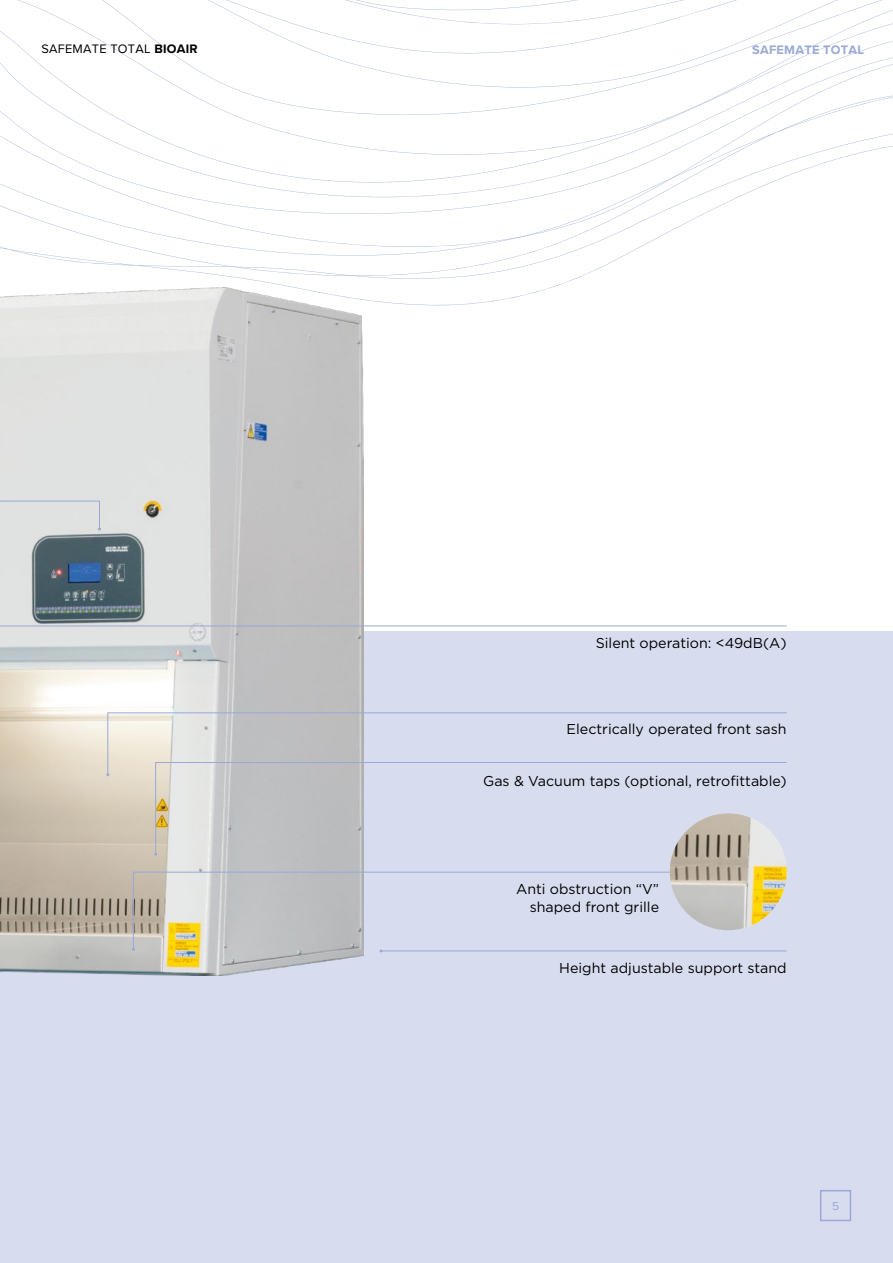
<style>
.page{position:relative;width:893px;height:1263px;background:#fff}
.page>*{position:absolute;margin:0;border:0;box-sizing:border-box;transform-origin:0 0}
.t1{font:14.25px/18px "Gotham";color:#000;text-align:right}
.t2{font:12.75px "Proxima Nova";letter-spacing:.02em;color:#000}
.t3{font:700 12.75px "Proxima Nova";letter-spacing:.02em;color:#9aa9d5}
.t4{font:12px "Proxima Nova";color:#9aa9d5}
.s1{font-weight:700}
</style>
<div class="page">
<svg style="left:0;top:0;width:893px;height:37px"></svg>
<svg style="left:0;top:37px;width:893px;height:31px"></svg>
<svg style="left:4px;top:68px;width:889px;height:37px"></svg>
<svg style="left:0;top:105px;width:893px;height:201px"></svg>
<div style="left:0;top:631px;width:893px;height:632px;background:#d7dcef"></div>
<img style="left:0;top:287px;width:364px;height:689px">
<hr style="left:381px;top:950px;width:406px;height:1px;background:#9aa9d5">
<svg style="left:0;top:500px;width:101px;height:30px;background:#dcdfe0"></svg>
<svg style="left:155px;top:776px;width:566px;height:79px"></svg>
<svg style="left:106px;top:712px;width:681px;height:64px"></svg>
<svg style="left:0;top:563px;width:787px;height:64px"></svg>
<svg style="left:133px;top:871px;width:596px;height:79px"></svg>
<img style="left:670px;top:813px;width:117px;height:117px;border-radius:58px">
<div style="left:820px;top:1190px;width:31px;height:31px;border:2px solid #9aa9d5"></div>
<p class="t2" style="left:41px;top:39px;width:158px">SAFEMATE TOTAL <span class="s1">BIOAIR</span></p>
<p class="t3" style="left:752px;top:40px;width:114px">SAFEMATE TOTAL</p>
<p class="t1" style="left:596px;top:634px;width:192px">Silent operation: &lt;49dB(A)</p>
<p class="t1" style="left:567px;top:720px;width:222px">Electrically operated front sash</p>
<p class="t1" style="left:483px;top:771px;width:305px">Gas &amp; Vacuum taps (optional, retrofittable)</p>
<p class="t1" style="left:516px;top:879px;width:145px">Anti obstruction “V” shaped front grille</p>
<p class="t1" style="left:559px;top:959px;width:229px">Height adjustable support stand</p>
<p class="t4" style="left:832px;top:1197px;width:9px">5</p>
</div>
